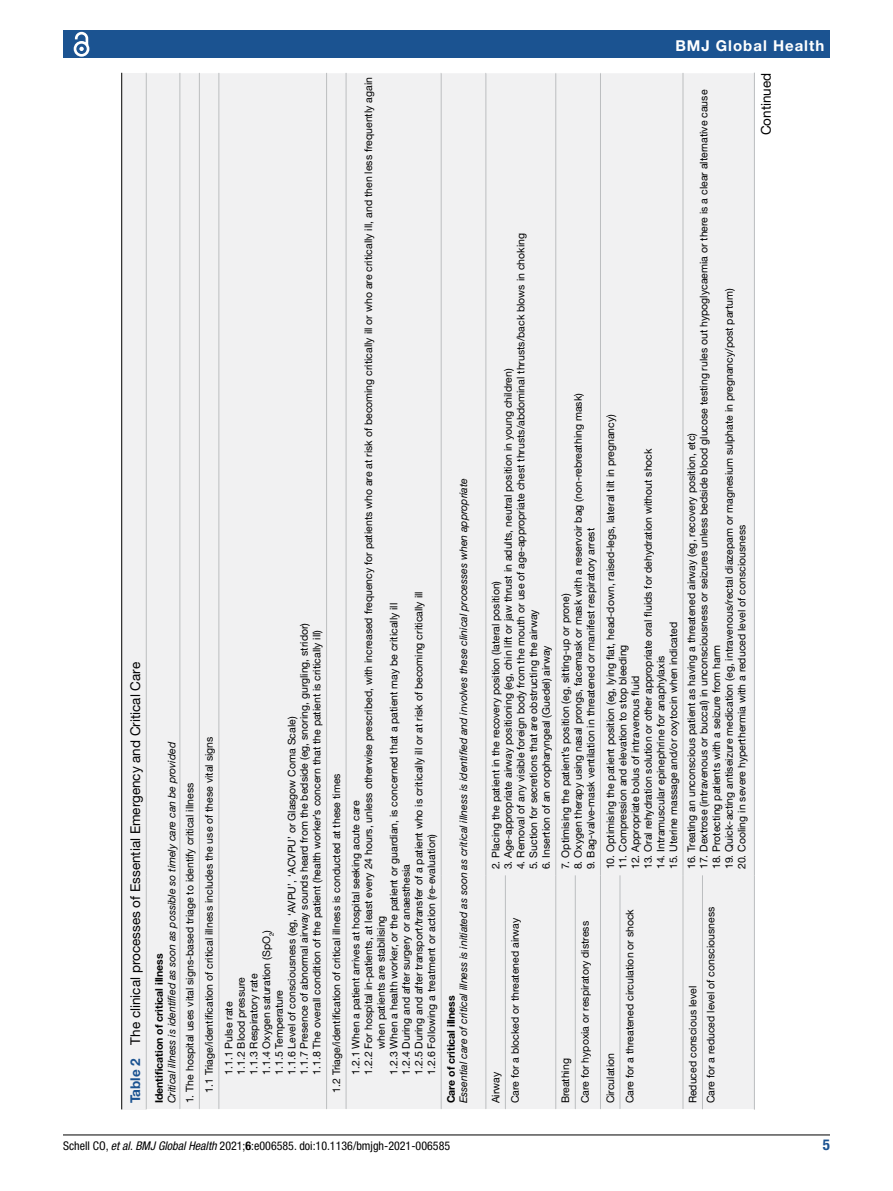
<style>
.page{position:relative;width:893px;height:1191px;background:#fff}
.page>*{position:absolute;margin:0;border:0;box-sizing:border-box;transform-origin:0 0}
.t1{font:700 15px "Helvetica Neue LT Std";letter-spacing:.065em;color:#fff}
.t2{font:700 condensed 15px "Helvetica Neue LT Std";color:#1b5391}
.t3{font:13.5px "Helvetica Neue LT Std";color:#000}
.t4{font:condensed 12px "Helvetica Neue LT Std";color:#000}
.t5{font:10.5px/12.6px "Helvetica Neue LT Std";color:#000}
.t6{font:italic 10.5px "Helvetica Neue LT Std";letter-spacing:-.005em;color:#000}
.t7{font:700 10.5px "Helvetica Neue LT Std";color:#000}
.s1{font-weight:700;color:#1b5391}
.s2{font-style:italic}
.s3{font-weight:700}
</style>
<div class="page">
<hr style="left:63px;top:1134px;width:767px;height:1px;background:#000">
<div style="left:63px;top:31px;width:767px;height:27px;background:#1b5391"></div>
<svg style="left:73px;top:31px;width:17px;height:26px"></svg>
<div style="left:122px;top:73px;width:633px;height:1036px;background:#f1f1f2"></div>
<hr style="left:121px;top:73px;width:1px;height:1036px;background:#000">
<hr style="left:146px;top:875px;width:1px;height:234px;background:#bcbec0">
<hr style="left:146px;top:73px;width:1px;height:802px;background:#bcbec0">
<hr style="left:180px;top:875px;width:1px;height:234px;background:#bcbec0">
<hr style="left:180px;top:73px;width:1px;height:802px;background:#bcbec0">
<hr style="left:505px;top:875px;width:1px;height:234px;background:#bcbec0">
<hr style="left:620px;top:875px;width:1px;height:234px;background:#bcbec0">
<hr style="left:199px;top:875px;width:1px;height:234px;background:#bcbec0">
<hr style="left:199px;top:73px;width:1px;height:802px;background:#bcbec0">
<hr style="left:219px;top:875px;width:1px;height:234px;background:#bcbec0">
<hr style="left:219px;top:73px;width:1px;height:802px;background:#bcbec0">
<hr style="left:326px;top:875px;width:1px;height:234px;background:#bcbec0">
<hr style="left:326px;top:73px;width:1px;height:802px;background:#bcbec0">
<hr style="left:346px;top:875px;width:1px;height:234px;background:#bcbec0">
<hr style="left:346px;top:73px;width:1px;height:802px;background:#bcbec0">
<hr style="left:441px;top:875px;width:1px;height:234px;background:#bcbec0">
<hr style="left:441px;top:73px;width:1px;height:802px;background:#bcbec0">
<hr style="left:486px;top:875px;width:1px;height:234px;background:#bcbec0">
<hr style="left:486px;top:73px;width:1px;height:802px;background:#bcbec0">
<hr style="left:555px;top:875px;width:1px;height:234px;background:#bcbec0">
<hr style="left:555px;top:73px;width:1px;height:802px;background:#bcbec0">
<hr style="left:575px;top:875px;width:1px;height:234px;background:#bcbec0">
<hr style="left:600px;top:875px;width:1px;height:234px;background:#bcbec0">
<hr style="left:600px;top:73px;width:1px;height:802px;background:#bcbec0">
<hr style="left:683px;top:875px;width:1px;height:234px;background:#bcbec0">
<hr style="left:683px;top:73px;width:1px;height:802px;background:#bcbec0">
<hr style="left:702px;top:875px;width:1px;height:234px;background:#bcbec0">
<hr style="left:754px;top:875px;width:1px;height:234px;background:#bcbec0">
<hr style="left:754px;top:73px;width:1px;height:802px;background:#bcbec0">
<p class="t3" style="left:127px;top:1103px;width:443px;rotate:-90deg"><span class="s1">Table 2</span> The clinical processes of Essential Emergency and Critical Care</p>
<p class="t6" style="left:165px;top:1103px;width:363px;rotate:-90deg">Critical illness is identified as soon as possible so timely care can be provided</p>
<p class="t7" style="left:153px;top:1103px;width:152px;rotate:-90deg">Identification of critical illness</p>
<p class="t5" style="left:183px;top:1103px;width:322px;rotate:-90deg">1. The hospital uses vital signs-based triage to identify critical illness</p>
<p class="t5" style="left:203px;top:1093px;width:358px;rotate:-90deg">1.1 Triage/identification of critical illness includes the use of these vital signs</p>
<p class="t5" style="left:235px;top:1075px;width:453px;rotate:-90deg">1.1.2 Blood pressure<br>1.1.3 Respiratory rate<br>1.1.4 Oxygen saturation (SpO<sub>2</sub>)<br>1.1.5 Temperature<br>1.1.6 Level of consciousness (eg, ‘AVPU’, ‘ACVPU’ or Glasgow Coma Scale)<br>1.1.7 Presence of abnormal airway sounds heard from the bedside (eg, snoring, gurgling, stridor)<br>1.1.8 The overall condition of the patient (health worker’s concern that the patient is critically ill)</p>
<p class="t5" style="left:222px;top:1075px;width:75px;rotate:-90deg">1.1.1 Pulse rate</p>
<p class="t5" style="left:362px;top:1075px;width:999px;rotate:-90deg">1.2.2 For hospital in-patients, at least every 24 hours, unless otherwise prescribed, with increased frequency for patients who are at risk of becoming critically ill or who are critically ill, and then less frequently again</p>
<p class="t5" style="left:412px;top:1075px;width:485px;rotate:-90deg">1.2.5 During and after transport/transfer of a patient who is critically ill or at risk of becoming critically ill</p>
<p class="t5" style="left:387px;top:1075px;width:473px;rotate:-90deg">1.2.3 When a health worker, or the patient or guardian, is concerned that a patient may be critically ill</p>
<p class="t5" style="left:326px;top:1075px;width:303px;line-height:19.5px;text-indent:-18px;rotate:-90deg">1.2 Triage/identification of critical illness is conducted at these times<br>1.2.1 When a patient arrives at hospital seeking acute care</p>
<p class="t5" style="left:425px;top:1075px;width:243px;rotate:-90deg">1.2.6 Following a treatment or action (re-evaluation)</p>
<p class="t5" style="left:400px;top:1075px;width:212px;rotate:-90deg">1.2.4 During and after surgery or anaesthesia</p>
<p class="t5" style="left:375px;top:1048px;width:135px;rotate:-90deg">when patients are stabilising</p>
<p class="t6" style="left:457px;top:1103px;width:627px;rotate:-90deg">Essential care of critical illness is initiated as soon as critical illness is identified and involves these clinical processes when appropriate</p>
<p class="t7" style="left:444px;top:1103px;width:110px;rotate:-90deg">Care of critical illness</p>
<p class="t5" style="left:514px;top:869px;width:637px;rotate:-90deg">4. Removal of any visible foreign body from the mouth or use of age-appropriate chest thrusts/abdominal thrusts/back blows in choking</p>
<p class="t5" style="left:502px;top:869px;width:502px;rotate:-90deg">3. Age-appropriate airway positioning (eg, chin lift or jaw thrust in adults, neutral position in young children)</p>
<p class="t5" style="left:489px;top:869px;width:290px;rotate:-90deg">2. Placing the patient in the recovery position (lateral position)</p>
<p class="t5" style="left:527px;top:869px;width:261px;rotate:-90deg">5. Suction for secretions that are obstructing the airway</p>
<p class="t5" style="left:540px;top:869px;width:226px;rotate:-90deg">6. Insertion of an oropharyngeal (Guedel) airway</p>
<p class="t5" style="left:572px;top:869px;width:478px;rotate:-90deg">8. Oxygen therapy using nasal prongs, facemask or mask with a reservoir bag (non-rebreathing mask)</p>
<p class="t5" style="left:584px;top:869px;width:343px;rotate:-90deg">9. Bag-valve-mask ventilation in threatened or manifest respiratory arrest</p>
<p class="t5" style="left:559px;top:869px;width:277px;rotate:-90deg">7. Optimising the patient’s position (eg, sitting-up or prone)</p>
<h1 class="t1" style="left:675px;top:36px;width:150px">BMJ Global Health</h1>
<p class="t5" style="left:604px;top:869px;width:457px;rotate:-90deg">10. Optimising the patient position (eg, lying flat, head-down, raised-legs, lateral tilt in pregnancy)</p>
<p class="t5" style="left:642px;top:869px;width:422px;rotate:-90deg">13. Oral rehydration solution or other appropriate oral fluids for dehydration without shock</p>
<p class="t5" style="left:667px;top:869px;width:249px;rotate:-90deg">15. Uterine massage and/or oxytocin when indicated</p>
<p class="t5" style="left:616px;top:869px;width:226px;rotate:-90deg">11. Compression and elevation to stop bleeding</p>
<p class="t5" style="left:654px;top:869px;width:215px;rotate:-90deg">14. Intramuscular epinephrine for anaphylaxis</p>
<p class="t5" style="left:629px;top:869px;width:195px;rotate:-90deg">12. Appropriate bolus of intravenous fluid</p>
<p class="t5" style="left:697px;top:869px;width:781px;rotate:-90deg">17. Dextrose (intravenous or buccal) in unconsciousness or seizures unless bedside blood glucose testing rules out hypoglycaemia or there is a clear alternative cause</p>
<p class="t5" style="left:723px;top:869px;width:582px;rotate:-90deg">19. Quick-acting antiseizure medication (eg, intravenous/rectal diazepam or magnesium sulphate in pregnancy/post partum)</p>
<p class="t5" style="left:685px;top:869px;width:438px;rotate:-90deg">16. Treating an unconscious patient as having a threatened airway (eg, recovery position, etc)</p>
<p class="t5" style="left:735px;top:869px;width:346px;rotate:-90deg">20. Cooling in severe hyperthermia with a reduced level of consciousness</p>
<p class="t5" style="left:710px;top:869px;width:226px;rotate:-90deg">18. Protecting patients with a seizure from harm</p>
<p class="t3" style="left:758px;top:135px;width:64px;rotate:-90deg">Continued</p>
<p class="t5" style="left:489px;top:1103px;width:33px;rotate:-90deg">Airway</p>
<p class="t5" style="left:509px;top:1103px;width:187px;rotate:-90deg">Care for a blocked or threatened airway</p>
<p class="t5" style="left:559px;top:1103px;width:47px;rotate:-90deg">Breathing</p>
<p class="t5" style="left:579px;top:1103px;width:184px;rotate:-90deg">Care for hypoxia or respiratory distress</p>
<p class="t5" style="left:604px;top:1103px;width:52px;rotate:-90deg">Circulation</p>
<p class="t5" style="left:623px;top:1103px;width:196px;rotate:-90deg">Care for a threatened circulation or shock</p>
<p class="t5" style="left:686px;top:1103px;width:119px;rotate:-90deg">Reduced conscious level</p>
<p class="t5" style="left:704px;top:1103px;width:198px;rotate:-90deg">Care for a reduced level of consciousness</p>
<p class="t4" style="left:63px;top:1138px;width:389px">Schell CO, <span class="s2">et al</span>. <span class="s2">BMJ Global Health</span> 2021;<span class="s3">6</span>:e006585. doi:10.1136/bmjgh-2021-006585</p>
<h1 class="t2" style="left:823px;top:1135px;width:9px">5</h1>
</div>
